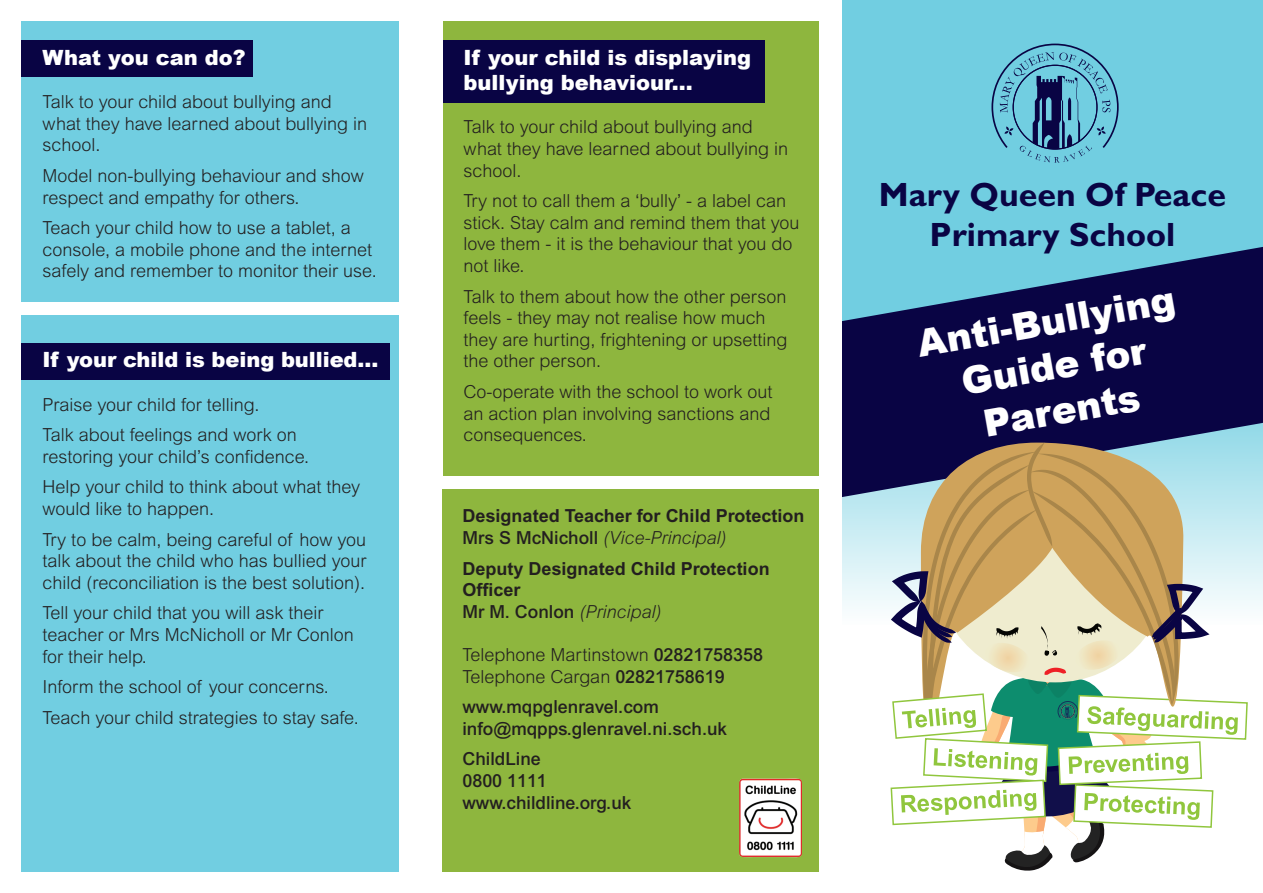
<style>
.page{position:relative;width:1263px;height:893px;background:#fff}
.page>*{position:absolute;margin:0;border:0;box-sizing:border-box;transform-origin:0 0}
.t1{font:900 37.5px "Arial";color:#fff}
.t2{font:700 33.75px "Gill Sans Tur";color:#090444}
.t3{font:900 21px/25.2px "Arial";color:#fff}
.t4{font:300 18px/21.6px "Arial MT Std";color:#231f20}
.t5{font:500 18px "Arial";color:#231f20}
.t6{font:700 18px/21.6px "Arial";color:#231f20}
.t7{font:italic 300 18px "Arial";color:#231f20}
.s1{font-weight:500;font-style:normal}
.s2{font-family:"Arial";font-weight:500}
</style>
<div class="page">
<svg style="left:842px;top:497px;width:421px;height:112px;background:#d6f0f6"></svg>
<div style="left:842px;top:0;width:421px;height:337px;background:#71cee1"></div>
<svg style="left:842px;top:247px;width:421px;height:250px;fill:#090444"></svg>
<div style="left:443px;top:21px;width:377px;height:461px;background:#8eb63e"></div>
<div style="left:443px;top:41px;width:321px;height:62px;background:#090444"></div>
<div style="left:443px;top:483px;width:377px;height:389px;background:#8eb63e"></div>
<div style="left:21px;top:307px;width:378px;height:565px;background:#71cee1"></div>
<div style="left:21px;top:21px;width:378px;height:285px;background:#71cee1"></div>
<div style="left:21px;top:41px;width:232px;height:36px;background:#090444"></div>
<div style="left:21px;top:343px;width:369px;height:36px;background:#090444"></div>
<div style="left:12px;top:302px;width:404px;height:13px;background:#fff"></div>
<div style="left:429px;top:476px;width:404px;height:13px;background:#fff"></div>
<svg style="left:991px;top:43px;width:128px;height:120px"></svg>
<svg style="left:890px;top:443px;width:358px;height:428px"></svg>
<img style="left:739px;top:778px;width:63px;height:80px">
<p class="t3" style="left:43px;top:44px;width:205px">What you can do?</p>
<p class="t4" style="left:43px;top:91px;width:326px">Talk to your child about bullying and what they have learned about bullying in school.</p>
<p class="t4" style="left:43px;top:165px;width:323px">Model non-bullying behaviour and show respect and empathy for others.</p>
<p class="t4" style="left:43px;top:217px;width:336px">Teach your child how to use a tablet, a console, a mobile phone and the internet safely and remember to monitor their use.</p>
<p class="t3" style="left:43px;top:347px;width:337px">If your child is being bullied...</p>
<p class="t4" style="left:43px;top:393px;width:219px">Praise your child for telling.</p>
<p class="t4" style="left:43px;top:424px;width:256px">Talk about feelings and work on</p>
<p class="t4" style="left:43px;top:446px;width:268px">restoring your child’s confidence.</p>
<p class="t4" style="left:43px;top:476px;width:319px">Help your child to think about what they would like to happen.</p>
<p class="t4" style="left:43px;top:528px;width:325px;text-align:justify">Try to be calm, being careful of how you talk about the child who has bullied your child (reconciliation is the best solution).</p>
<p class="t4" style="left:43px;top:602px;width:313px">Tell your child that you will ask their teacher or Mrs McNicholl or Mr Conlon</p>
<p class="t4" style="left:43px;top:645px;width:106px">for their help.</p>
<p class="t4" style="left:43px;top:676px;width:288px">Inform the school of your concerns.</p>
<p class="t4" style="left:43px;top:707px;width:318px">Teach your child strategies to stay safe.</p>
<p class="t3" style="left:463px;top:44px;width:289px">If your child is displaying bullying behaviour...</p>
<p class="t4" style="left:463px;top:116px;width:326px">Talk to your child about bullying and what they have learned about bullying in school.</p>
<p class="t4" style="left:463px;top:190px;width:337px">Try not to call them a ‘bully’ - a label can stick. Stay calm and remind them that you love them - it is the behaviour that you do not like.</p>
<p class="t4" style="left:463px;top:285px;width:325px">Talk to them about how the other person feels - they may not realise how much they are hurting, frightening or upsetting the other person.</p>
<p class="t4" style="left:463px;top:381px;width:310px;text-align:justify">Co-operate with the school to work out an action plan involving sanctions and consequences.</p>
<p class="t6" style="left:462px;top:505px;width:344px">Designated Teacher for Child Protection</p>
<p class="t7" style="left:462px;top:527px;width:265px"><span class="s1">Mrs S McNicholl</span> (Vice-Principal)</p>
<p class="t6" style="left:462px;top:557px;width:309px">Deputy Designated Child Protection<br>Officer</p>
<p class="t7" style="left:462px;top:601px;width:200px"><span class="s1">Mr M. Conlon</span> (Principal)</p>
<p class="t4" style="left:462px;top:644px;width:302px">Telephone Martinstown <span class="s2">02821758358</span></p>
<p class="t4" style="left:462px;top:665px;width:264px">Telephone Cargan <span class="s2">02821758619</span></p>
<p class="t5" style="left:462px;top:696px;width:198px">www.mqpglenravel.com</p>
<p class="t5" style="left:462px;top:718px;width:266px">info@mqpps.glenravel.ni.sch.uk</p>
<p class="t5" style="left:462px;top:748px;width:80px">ChildLine</p>
<p class="t5" style="left:462px;top:770px;width:86px">0800 1111</p>
<p class="t5" style="left:462px;top:792px;width:170px">www.childline.org.uk</p>
<p class="t2" style="left:879px;top:174px;width:349px">Mary Queen Of Peace</p>
<p class="t2" style="left:929px;top:215px;width:247px">Primary School</p>
<p class="t1" style="left:913px;top:317px;width:263px;rotate:-10deg">Anti-Bullying</p>
<p class="t1" style="left:957px;top:355px;width:188px;rotate:-10deg">Guide for</p>
<p class="t1" style="left:979px;top:397px;width:160px;rotate:-10deg">Parents</p>
</div>
